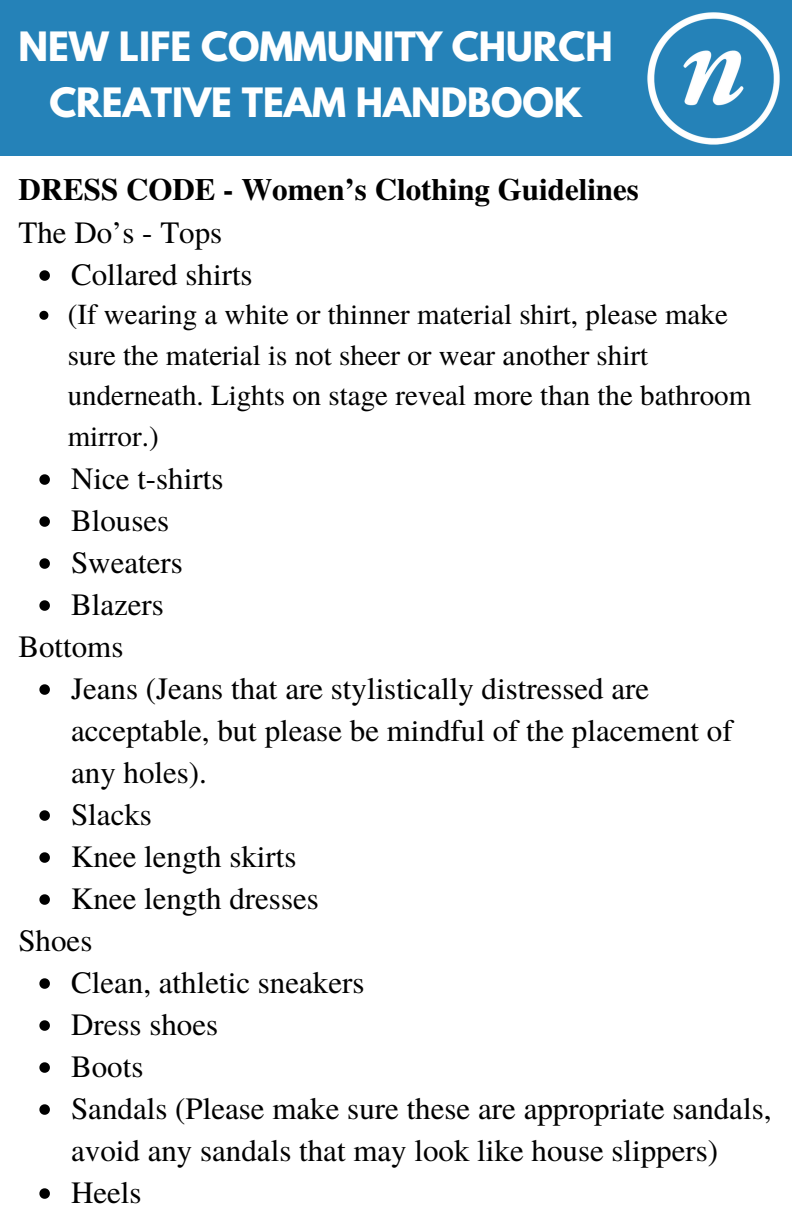
<style>
.page{position:relative;width:792px;height:1224px;background:#fff}
.page>*{position:absolute;margin:0;border:0;box-sizing:border-box;transform-origin:0 0}
.t1{font:700 35.8px "League Spartan";color:#fff}
.t2{font:31px/42px "Te X Gyre Termes";color:#000}
.t3{font:700 31px "Te X Gyre Termes";color:#000}
.t4{font:29px/40.4px "Te X Gyre Termes";color:#000}
</style>
<div class="page">
<div style="left:0;top:0;width:792px;height:156px;background:#2582b8"></div>
<img style="left:647px;top:12px;width:132px;height:132px">
<svg style="left:39px;top:270px;width:11px;height:11px"></svg>
<svg style="left:39px;top:311px;width:9px;height:9px"></svg>
<svg style="left:39px;top:474px;width:11px;height:11px"></svg>
<svg style="left:39px;top:516px;width:11px;height:11px"></svg>
<svg style="left:39px;top:558px;width:11px;height:11px"></svg>
<svg style="left:39px;top:600px;width:11px;height:11px"></svg>
<svg style="left:39px;top:684px;width:11px;height:11px"></svg>
<svg style="left:39px;top:810px;width:11px;height:11px"></svg>
<svg style="left:39px;top:852px;width:11px;height:11px"></svg>
<svg style="left:39px;top:894px;width:11px;height:11px"></svg>
<svg style="left:39px;top:978px;width:11px;height:11px"></svg>
<svg style="left:39px;top:1020px;width:11px;height:11px"></svg>
<svg style="left:39px;top:1062px;width:11px;height:11px"></svg>
<svg style="left:39px;top:1104px;width:11px;height:11px"></svg>
<svg style="left:39px;top:1188px;width:11px;height:11px"></svg>
<p class="t1" style="left:19px;top:29px;width:596px">NEW LIFE COMMUNITY CHURCH</p>
<p class="t1" style="left:49px;top:85px;width:534px">CREATIVE TEAM HANDBOOK</p>
<p class="t3" style="left:18px;top:165px;width:622px">DRESS CODE - Women’s Clothing Guidelines</p>
<p class="t2" style="left:18px;top:210px;width:205px">The Do’s - Tops</p>
<p class="t2" style="left:71px;top:252px;width:183px">Collared shirts</p>
<p class="t4" style="left:68px;top:293px;width:685px">(If wearing a white or thinner material shirt, please make sure the material is not sheer or wear another shirt underneath. Lights on stage reveal more than the bathroom mirror.)</p>
<p class="t2" style="left:71px;top:456px;width:154px">Nice t-shirts</p>
<p class="t2" style="left:71px;top:498px;width:100px">Blouses</p>
<p class="t2" style="left:71px;top:540px;width:113px">Sweaters</p>
<p class="t2" style="left:71px;top:582px;width:94px">Blazers</p>
<p class="t2" style="left:18px;top:624px;width:107px">Bottoms</p>
<p class="t2" style="left:71px;top:666px;width:663px">Jeans (Jeans that are stylistically distressed are acceptable, but please be mindful of the placement of any holes).</p>
<p class="t2" style="left:71px;top:792px;width:82px">Slacks</p>
<p class="t2" style="left:71px;top:834px;width:227px">Knee length skirts</p>
<p class="t2" style="left:71px;top:876px;width:249px">Knee length dresses</p>
<p class="t2" style="left:18px;top:918px;width:76px">Shoes</p>
<p class="t2" style="left:71px;top:960px;width:295px">Clean, athletic sneakers</p>
<p class="t2" style="left:71px;top:1002px;width:149px">Dress shoes</p>
<p class="t2" style="left:71px;top:1044px;width:74px">Boots</p>
<p class="t2" style="left:71px;top:1086px;width:702px">Sandals (Please make sure these are appropriate sandals, avoid any sandals that may look like house slippers)</p>
<p class="t2" style="left:71px;top:1170px;width:72px">Heels</p>
</div>
